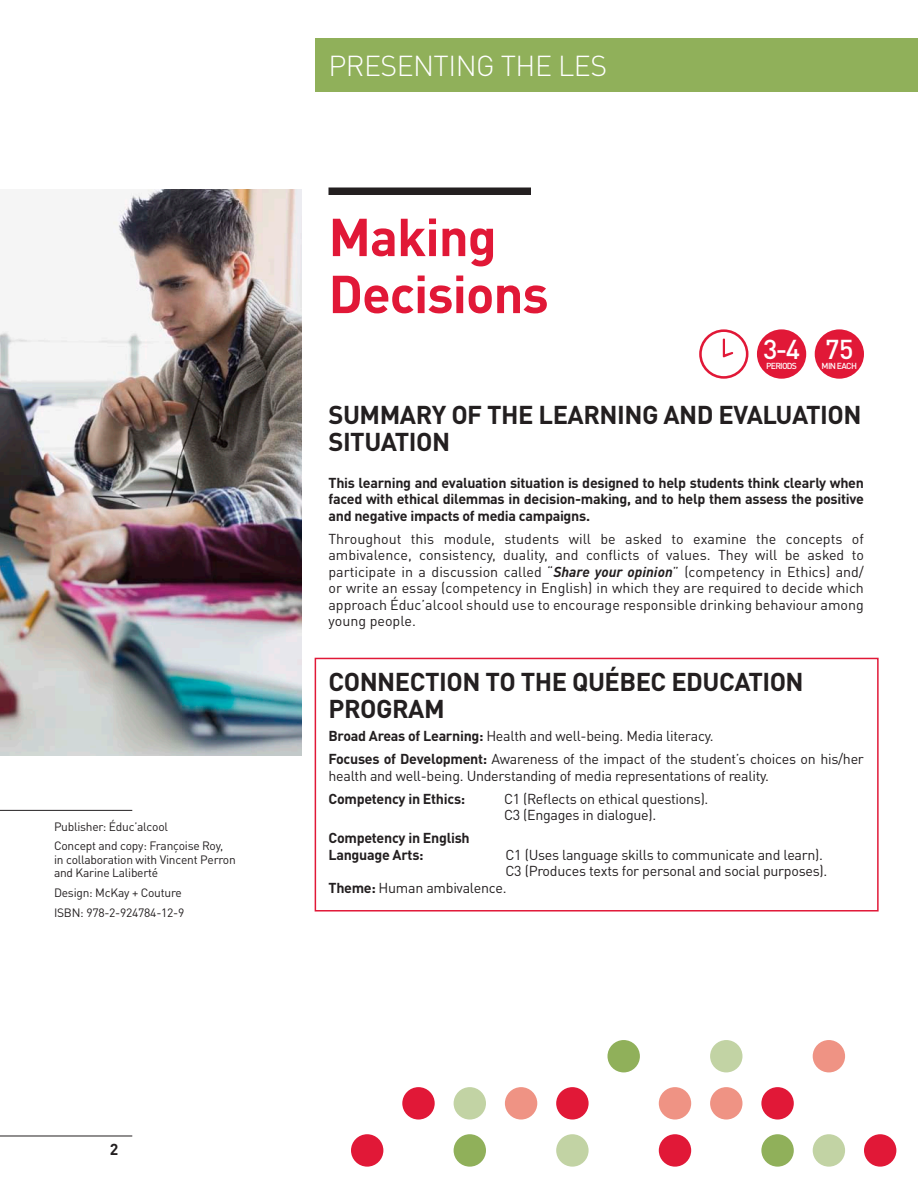
<style>
.page{position:relative;width:918px;height:1188px;background:#fff}
.page>*{position:absolute;margin:0;border:0;box-sizing:border-box;transform-origin:0 0}
.t1{font:700 52.5px/57px "FFDIN Pro";letter-spacing:-.02em;color:#e11837}
.t2{font:300 28.5px "FFDIN Pro";letter-spacing:-.02em;color:#fff}
.t3{font:500 27px "FFDIN Pro";color:#fff}
.t4{font:700 25.5px/27px "FFDIN Pro";letter-spacing:-.02em;color:#231f20}
.t5{font:700 15.75px "FFDIN Pro";color:#231f20}
.t6{font:14.25px/16.5px "FFDIN Pro";letter-spacing:-.02em;color:#231f20}
.t7{font:700 14.25px/16.5px "FFDIN Pro";letter-spacing:-.02em;color:#231f20;text-align:justify}
.t8{font:12px/20px "FFDIN Pro";letter-spacing:-.02em;color:#231f20}
.t9{font:500 8.7px "FFDIN Pro";letter-spacing:-.09em;color:#fff}
.s1{font-weight:700;font-style:italic}
.s2{font-weight:700}
</style>
<div class="page">
<hr style="left:0;top:1136px;width:132px;height:1px;background:#231f20">
<img style="left:0;top:189px;width:301px;height:567px">
<div style="left:315px;top:38px;width:603px;height:54px;background:#90b05a"></div>
<div style="left:315px;top:658px;width:564px;height:254px;border:2px solid #e11837"></div>
<div style="left:328px;top:188px;width:203px;height:7px;background:#231f20"></div>
<hr style="left:0;top:810px;width:132px;height:1px;background:#231f20">
<div style="left:351px;top:1134px;width:32px;height:33px;background:#e11837;border-radius:50%"></div>
<div style="left:402px;top:1087px;width:33px;height:33px;background:#e11837;border-radius:50%"></div>
<div style="left:454px;top:1087px;width:32px;height:33px;background:#c2d3a4;border-radius:50%"></div>
<div style="left:454px;top:1134px;width:32px;height:33px;background:#90b05a;border-radius:50%"></div>
<div style="left:505px;top:1087px;width:32px;height:33px;background:#ef9384;border-radius:50%"></div>
<div style="left:556px;top:1087px;width:33px;height:33px;background:#e11837;border-radius:50%"></div>
<div style="left:556px;top:1134px;width:33px;height:33px;background:#c2d3a4;border-radius:50%"></div>
<div style="left:608px;top:1040px;width:32px;height:32px;background:#90b05a;border-radius:50%"></div>
<div style="left:659px;top:1087px;width:32px;height:33px;background:#ef9384;border-radius:50%"></div>
<div style="left:659px;top:1134px;width:32px;height:33px;background:#e11837;border-radius:50%"></div>
<div style="left:710px;top:1040px;width:32px;height:32px;background:#c2d3a4;border-radius:50%"></div>
<div style="left:710px;top:1087px;width:32px;height:33px;background:#ef9384;border-radius:50%"></div>
<div style="left:813px;top:1040px;width:32px;height:32px;background:#ef9384;border-radius:50%"></div>
<div style="left:813px;top:1134px;width:32px;height:33px;background:#c2d3a4;border-radius:50%"></div>
<div style="left:864px;top:1134px;width:32px;height:33px;background:#e11837;border-radius:50%"></div>
<div style="left:761px;top:1087px;width:33px;height:33px;background:#e11837;border-radius:50%"></div>
<div style="left:761px;top:1134px;width:33px;height:33px;background:#90b05a;border-radius:50%"></div>
<div style="left:815px;top:329px;width:49px;height:50px;background:#e11837;border-radius:50%"></div>
<div style="left:757px;top:329px;width:49px;height:50px;background:#e11837;border-radius:50%"></div>
<div style="left:699px;top:329px;width:49px;height:50px;border:3px solid #e11837;border-radius:50%"></div>
<svg style="left:723px;top:339px;width:10px;height:18px"></svg>
<p class="t8" style="left:54px;top:815px;width:171px">Publisher: Éduc’alcool<br>Concept and copy: Françoise Roy,</p>
<p class="t8" style="left:54px;top:852px;width:183px;line-height:13.5px">in collaboration with Vincent Perron and Karine Laliberté</p>
<p class="t8" style="left:54px;top:882px;width:132px">Design: McKay + Couture<br>ISBN: 978-2-924784-12-9</p>
<p class="t5" style="left:110px;top:1136px;width:10px">2</p>
<h2 class="t2" style="left:328px;top:44px;width:280px">PRESENTING THE LES</h2>
<h1 class="t1" style="left:328px;top:202px;width:222px">Making<br>Decisions</h1>
<h3 class="t3" style="left:763px;top:327px;width:39px">3-4</h3>
<p class="t9" style="left:766px;top:359px;width:32px">PERIODS</p>
<h3 class="t3" style="left:825px;top:327px;width:30px">75</h3>
<p class="t9" style="left:822px;top:359px;width:37px">MIN EACH</p>
<h3 class="t4" style="left:328px;top:398px;width:535px">SUMMARY OF THE LEARNING AND EVALUATION<br>SITUATION</h3>
<p class="t7" style="left:328px;top:473px;width:537px">This learning and evaluation situation is designed to help students think clearly when faced with ethical dilemmas in decision-making, and to help them assess the positive and negative impacts of media campaigns.</p>
<p class="t6" style="left:328px;top:529px;width:537px;text-align:justify">Throughout this module, students will be asked to examine the concepts of ambivalence, consistency, duality, and conflicts of values. They will be asked to participate in a discussion called “<span class="s1">Share your opinion</span>” (competency in Ethics) and/ or write an essay (competency in English) in which they are required to decide which approach Éduc’alcool should use to encourage responsible drinking behaviour among young people.</p>
<h3 class="t4" style="left:328px;top:665px;width:477px">CONNECTION TO THE QUÉBEC EDUCATION<br>PROGRAM</h3>
<p class="t6" style="left:328px;top:723px;width:537px;line-height:23px"><span class="s2">Broad Areas of Learning:</span> Health and well-being. Media literacy.<br><span class="s2">Focuses of Development:</span> Awareness of the impact of the student’s choices on his/her</p>
<p class="t6" style="left:328px;top:766px;width:442px">health and well-being. Understanding of media representations of reality.</p>
<p class="t7" style="left:328px;top:788px;width:138px">Competency in Ethics:</p>
<p class="t6" style="left:504px;top:789px;width:206px">C1 (Reflects on ethical questions).<br>C3 (Engages in dialogue).</p>
<p class="t7" style="left:329px;top:828px;width:143px">Competency in English<br>Language Arts:</p>
<p class="t6" style="left:505px;top:845px;width:319px">C1 (Uses language skills to communicate and learn).</p>
<p class="t6" style="left:505px;top:861px;width:323px">C3 (Produces texts for personal and social purposes).</p>
<p class="t6" style="left:328px;top:878px;width:180px"><span class="s2">Theme:</span> Human ambivalence.</p>
</div>
